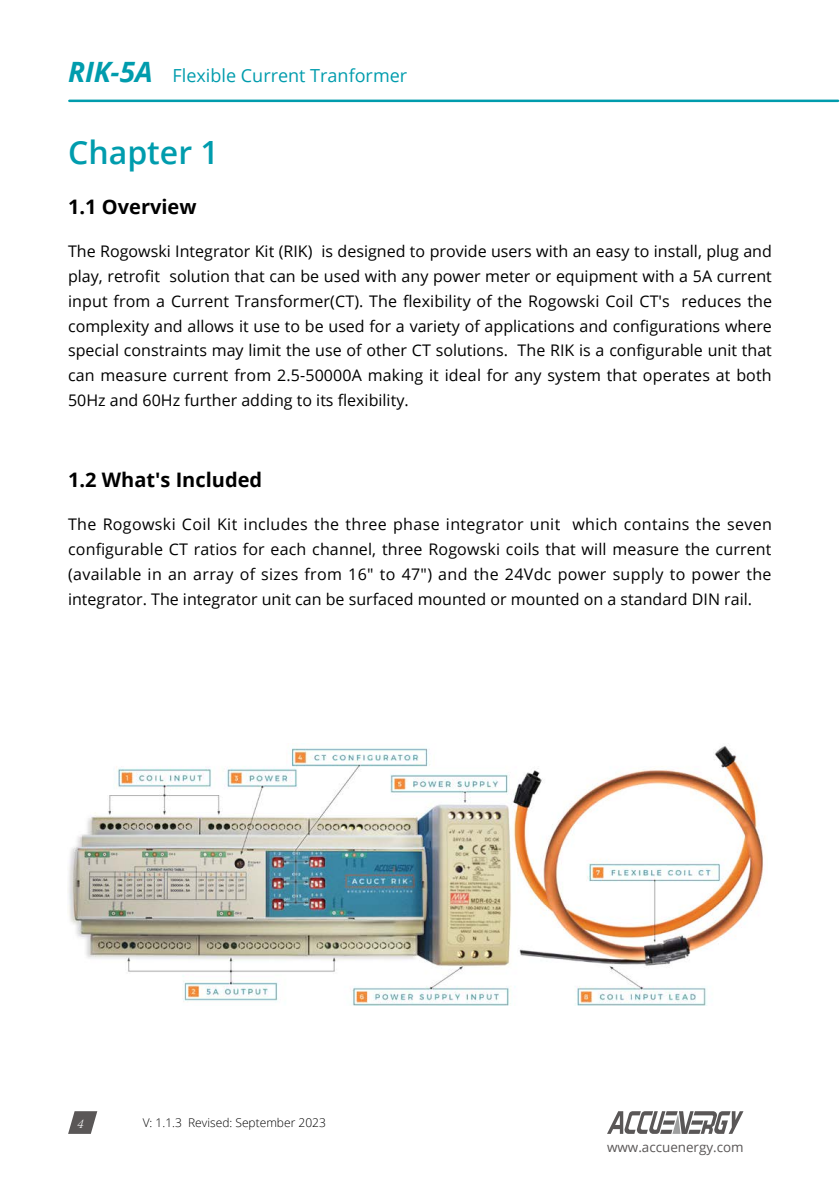
<style>
.page{position:relative;width:840px;height:1191px;background:#fff}
.page>*{position:absolute;margin:0;border:0;box-sizing:border-box;transform-origin:0 0}
.t1{font:600 32px "Open Sans";color:#009cad}
.t2{font:700 20px "Open Sans";color:#000}
.t3{font:18px "Open Sans";color:#009cad}
.t4{font:16px/24.8px "Open Sans";color:#000;text-align:justify}
.t5{font:italic 300 14px "Adobe Song Std";color:#fff}
.t6{font:13.4px "Open Sans";color:#5a5757}
.t7{font:300 12px "Open Sans";color:#000}
.s1{font-weight:700;font-style:italic;font-size:28px}
</style>
<div class="page">
<svg style="left:68px;top:1111px;width:29px;height:22px"></svg>
<hr style="left:69px;top:100px;width:768px;height:2px;background:#009cad">
<svg style="left:607px;top:1111px;width:136px;height:22px"></svg>
<img style="left:68px;top:746px;width:696px;height:259px">
<p class="t3" style="left:68px;top:63px;width:340px"><span class="s1">RIK-5A</span> Flexible Current Tranformer</p>
<h1 class="t1" style="left:68px;top:130px;width:152px">Chapter 1</h1>
<p class="t2" style="left:68px;top:193px;width:130px">1.1 Overview</p>
<p class="t4" style="left:68px;top:238px;width:705px">The Rogowski Integrator Kit (RIK) is designed to provide users with an easy to install, plug and play, retrofit solution that can be used with any power meter or equipment with a 5A current input from a Current Transformer(CT). The flexibility of the Rogowski Coil CT's reduces the complexity and allows it use to be used for a variety of applications and configurations where special constraints may limit the use of other CT solutions. The RIK is a configurable unit that can measure current from 2.5-50000A making it ideal for any system that operates at both 50Hz and 60Hz further adding to its flexibility.</p>
<p class="t2" style="left:68px;top:466px;width:195px">1.2 What's Included</p>
<p class="t4" style="left:68px;top:512px;width:705px">The Rogowski Coil Kit includes the three phase integrator unit which contains the seven configurable CT ratios for each channel, three Rogowski coils that will measure the current (available in an array of sizes from 16" to 47") and the 24Vdc power supply to power the integrator. The integrator unit can be surfaced mounted or mounted on a standard DIN rail.</p>
<p class="t5" style="left:76px;top:1115px;width:13px">4</p>
<p class="t7" style="left:143px;top:1114px;width:185px">V: 1.1.3 Revised: September 2023</p>
<p class="t6" style="left:606px;top:1137px;width:138px">www.accuenergy.com</p>
</div>
